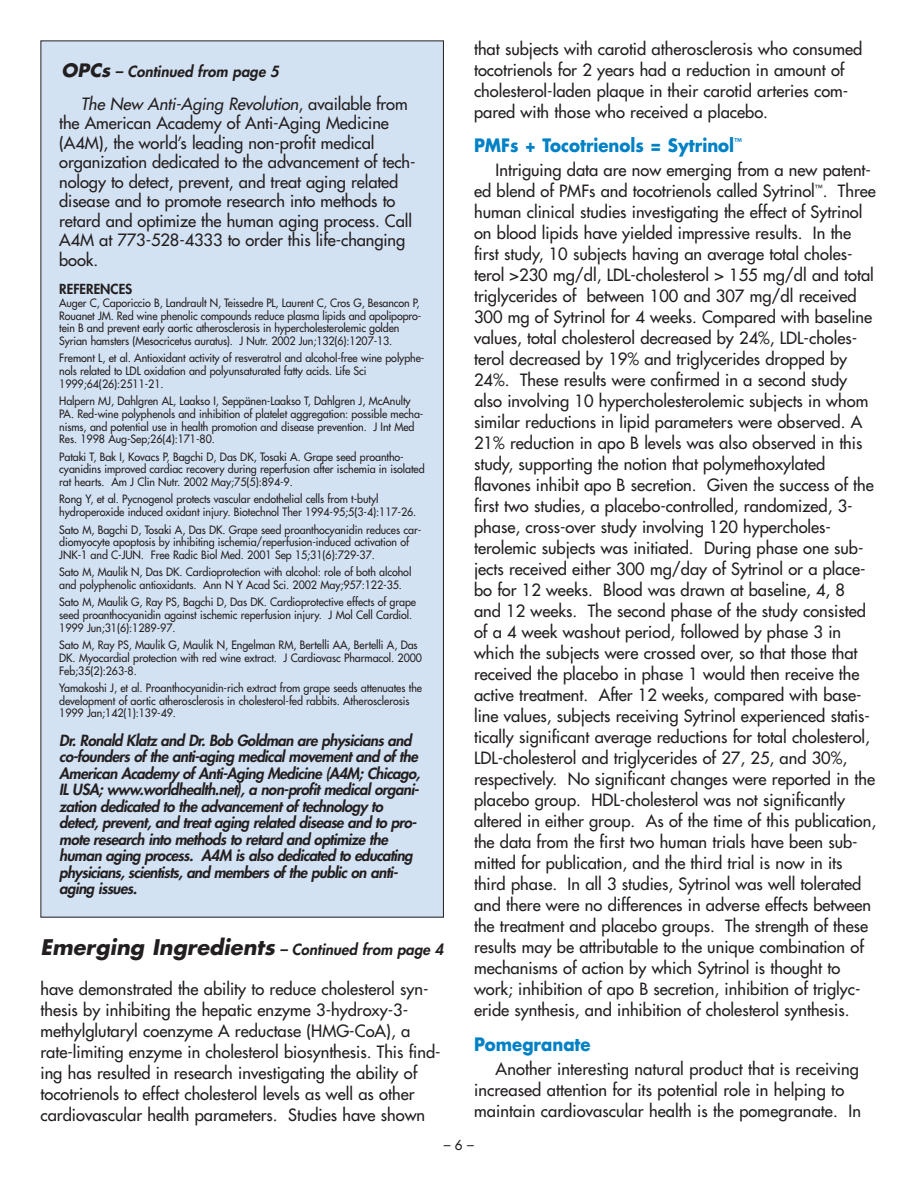
<style>
.page{position:relative;width:918px;height:1188px;background:#fff}
.page>*{position:absolute;margin:0;border:0;box-sizing:border-box;transform-origin:0 0}
.t1{font:italic 700 21px "Futura";color:#231f20}
.t2{font:700 18px "Futura";color:#0081c6;scale:.92 1}
.t3{font:16.5px/21px "Futura";color:#231f20}
.t4{font:italic 800 15px/16.5px "Futura";letter-spacing:-.035em;color:#231f20}
.t5{font:italic 800 15px "Futura";color:#231f20}
.t6{font:800 13.5px "Futura";color:#231f20}
.t7{font:13.5px "Futura";color:#231f20}
.t8{font:11.25px/12.8px "Futura";letter-spacing:-.005em;color:#231f20;scale:.95 1}
.s1{font-weight:700;font-size:18px}
.s2{font-style:italic}
.s3{font-weight:800;font-size:15px}
</style>
<div class="page">
<div style="left:41px;top:41px;width:402px;height:876px;background:#d3e2f3"></div>
<p class="t5" style="left:61px;top:64px;width:219px"><span class="s1">OPCs</span> – Continued from page 5</p>
<p class="t3" style="left:59px;top:95px;width:358px;line-height:19.5px;text-indent:22px"><span class="s2">The New Anti-Aging Revolution</span>, available from the American Academy of Anti-Aging Medicine (A4M), the world’s leading non-profit medical organization dedicated to the advancement of tech&shy;nology to detect, prevent, and treat aging related disease and to promote research into methods to retard and optimize the human aging process. Call A4M at 773-528-4333 to order this life-changing book.</p>
<p class="t6" style="left:59px;top:283px;width:75px">REFERENCES</p>
<p class="t8" style="left:59px;top:297px;width:383px">Auger C, Caporiccio B, Landrault N, Teissedre PL, Laurent C, Cros G, Besancon P, Rouanet JM. Red wine phenolic compounds reduce plasma lipids and apolipopro&shy;tein B and prevent early aortic atherosclerosis in hypercholesterolemic golden Syrian hamsters (Mesocricetus auratus). J Nutr. 2002 Jun;132(6):1207-13.</p>
<p class="t8" style="left:59px;top:353px;width:386px">Fremont L, et al. Antioxidant activity of resveratrol and alcohol-free wine polyphe&shy;nols related to LDL oxidation and polyunsaturated fatty acids. Life Sci<br>1999;64(26):2511-21.</p>
<p class="t8" style="left:59px;top:395px;width:385px">Halpern MJ, Dahlgren AL, Laakso I, Seppänen-Laakso T, Dahlgren J, McAnulty PA. Red-wine polyphenols and inhibition of platelet aggregation: possible mecha&shy;nisms, and potential use in health promotion and disease prevention. J Int Med Res. 1998 Aug-Sep;26(4):171-80.</p>
<p class="t8" style="left:59px;top:451px;width:386px">Pataki T, Bak I, Kovacs P, Bagchi D, Das DK, Tosaki A. Grape seed proantho&shy;cyanidins improved cardiac recovery during reperfusion after ischemia in isolated rat hearts. Am J Clin Nutr. 2002 May;75(5):894-9.</p>
<p class="t8" style="left:59px;top:494px;width:377px">Rong Y, et al. Pycnogenol protects vascular endothelial cells from t-butyl hydroperoxide induced oxidant injury. Biotechnol Ther 1994-95;5(3-4):117-26.</p>
<p class="t8" style="left:59px;top:524px;width:383px">Sato M, Bagchi D, Tosaki A, Das DK. Grape seed proanthocyanidin reduces car&shy;diomyocyte apoptosis by inhibiting ischemia/reperfusion-induced activation of<br>JNK-1 and C-JUN. Free Radic Biol Med. 2001 Sep 15;31(6):729-37.</p>
<p class="t8" style="left:59px;top:567px;width:372px">Sato M, Maulik N, Das DK. Cardioprotection with alcohol: role of both alcohol and polyphenolic antioxidants. Ann N Y Acad Sci. 2002 May;957:122-35.</p>
<p class="t8" style="left:59px;top:597px;width:377px">Sato M, Maulik G, Ray PS, Bagchi D, Das DK. Cardioprotective effects of grape seed proanthocyanidin against ischemic reperfusion injury. J Mol Cell Cardiol.<br>1999 Jun;31(6):1289-97.</p>
<p class="t8" style="left:59px;top:639px;width:383px">Sato M, Ray PS, Maulik G, Maulik N, Engelman RM, Bertelli AA, Bertelli A, Das<br>DK. Myocardial protection with red wine extract. J Cardiovasc Pharmacol. 2000<br>Feb;35(2):263-8.</p>
<p class="t8" style="left:59px;top:682px;width:383px">Yamakoshi J, et al. Proanthocyanidin-rich extract from grape seeds attenuates the development of aortic atherosclerosis in cholesterol-fed rabbits. Atherosclerosis<br>1999 Jan;142(1):139-49.</p>
<p class="t4" style="left:59px;top:733px;width:362px">Dr. Ronald Klatz and Dr. Bob Goldman are physicians and co-founders of the anti-aging medical movement and of the American Academy of Anti-Aging Medicine (A4M; Chicago, IL USA; www.worldhealth.net), a non-profit medical organi&shy;zation dedicated to the advancement of technology to detect, prevent, and treat aging related disease and to pro&shy;mote research into methods to retard and optimize the human aging process. A4M is also dedicated to educating physicians, scientists, and members of the public on anti&shy;aging issues.</p>
<p class="t1" style="left:40px;top:937px;width:404px">Emerging Ingredients <span class="s3">– Continued from page 4</span></p>
<p class="t3" style="left:40px;top:979px;width:402px">have demonstrated the ability to reduce cholesterol syn&shy;thesis by inhibiting the hepatic enzyme 3-hydroxy-3- methylglutaryl coenzyme A reductase (HMG-CoA), a rate-limiting enzyme in cholesterol biosynthesis. This find&shy;ing has resulted in research investigating the ability of tocotrienols to effect cholesterol levels as well as other cardiovascular health parameters. Studies have shown</p>
<p class="t3" style="left:474px;top:39px;width:390px">that subjects with carotid atherosclerosis who consumed tocotrienols for 2 years had a reduction in amount of cholesterol-laden plaque in their carotid arteries com&shy;pared with those who received a placebo.</p>
<p class="t2" style="left:474px;top:137px;width:293px">PMFs + Tocotrienols = Sytrinol<sup>™</sup></p>
<p class="t3" style="left:474px;top:161px;width:404px;text-indent:22px">Intriguing data are now emerging from a new patent&shy;ed blend of PMFs and tocotrienols called Sytrinol<sup>™</sup>. Three human clinical studies investigating the effect of Sytrinol on blood lipids have yielded impressive results. In the first study, 10 subjects having an average total choles&shy;terol &gt;230 mg/dl, LDL-cholesterol &gt; 155 mg/dl and total triglycerides of between 100 and 307 mg/dl received 300 mg of Sytrinol for 4 weeks. Compared with baseline values, total cholesterol decreased by 24%, LDL-choles&shy;terol decreased by 19% and triglycerides dropped by 24%. These results were confirmed in a second study also involving 10 hypercholesterolemic subjects in whom similar reductions in lipid parameters were observed. A 21% reduction in apo B levels was also observed in this study, supporting the notion that polymethoxylated flavones inhibit apo B secretion. Given the success of the first two studies, a placebo-controlled, randomized, 3- phase, cross-over study involving 120 hypercholes&shy;terolemic subjects was initiated. During phase one sub&shy;jects received either 300 mg/day of Sytrinol or a place&shy;bo for 12 weeks. Blood was drawn at baseline, 4, 8<br>and 12 weeks. The second phase of the study consisted of a 4 week washout period, followed by phase 3 in which the subjects were crossed over, so that those that received the placebo in phase 1 would then receive the active treatment. After 12 weeks, compared with base&shy;line values, subjects receiving Sytrinol experienced statis&shy;tically significant average reductions for total cholesterol, LDL-cholesterol and triglycerides of 27, 25, and 30%, respectively. No significant changes were reported in the placebo group. HDL-cholesterol was not significantly altered in either group. As of the time of this publication, the data from the first two human trials have been sub&shy;mitted for publication, and the third trial is now in its third phase. In all 3 studies, Sytrinol was well tolerated and there were no differences in adverse effects between the treatment and placebo groups. The strength of these results may be attributable to the unique combination of mechanisms of action by which Sytrinol is thought to work; inhibition of apo B secretion, inhibition of triglyc&shy;eride synthesis, and inhibition of cholesterol synthesis.</p>
<p class="t2" style="left:474px;top:1036px;width:128px">Pomegranate</p>
<p class="t3" style="left:474px;top:1059px;width:389px;text-indent:22px">Another interesting natural product that is receiving increased attention for its potential role in helping to maintain cardiovascular health is the pomegranate. In</p>
<p class="t7" style="left:444px;top:1139px;width:31px">– 6 –</p>
</div>
